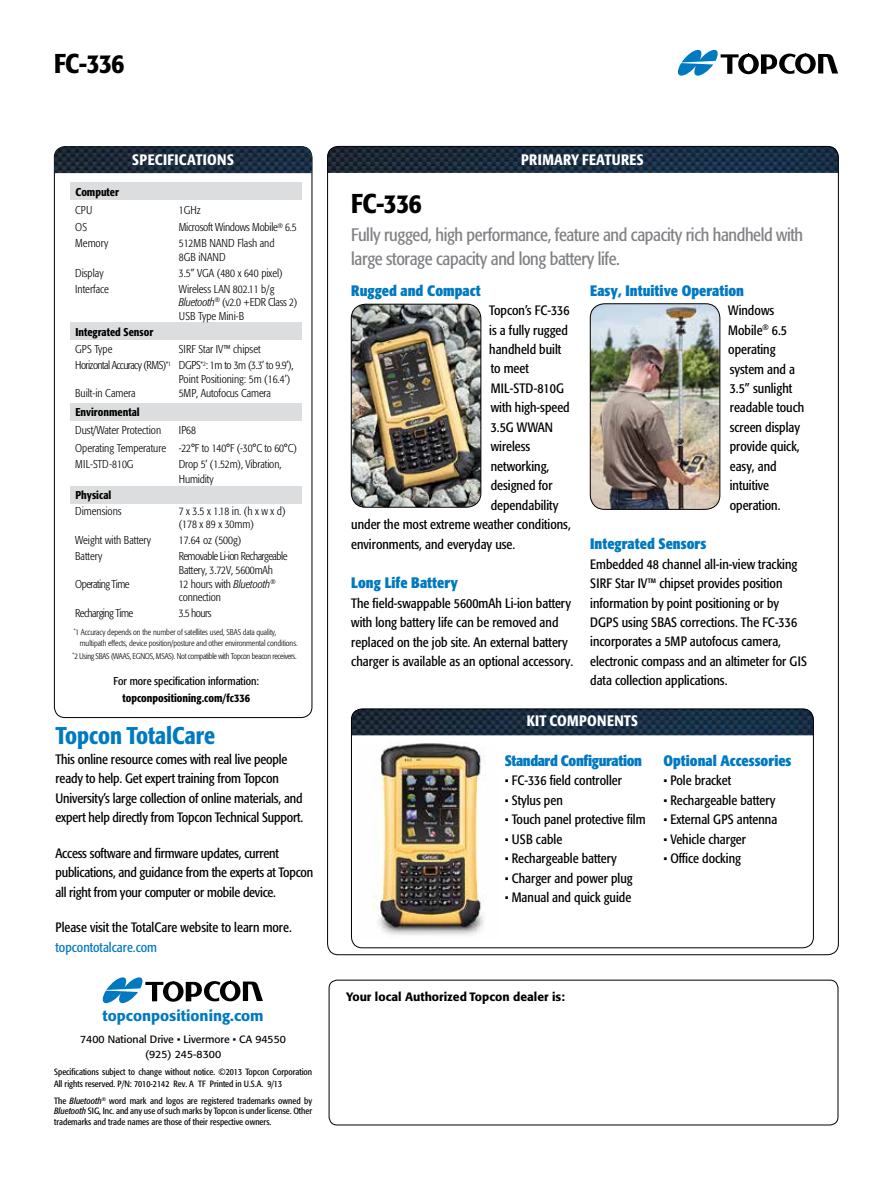
<style>
.page{position:relative;width:893px;height:1188px;background:#fff}
.page>*{position:absolute;margin:0;border:0;box-sizing:border-box;transform-origin:0 0}
.t1{font:500 condensed 27px "Formata Pro";letter-spacing:-.02em;color:#000}
.t2{font:500 condensed 24px "Formata Pro";color:#0079c1}
.t3{font:condensed 18px/24px "Formata Pro";letter-spacing:-.02em;color:#808285}
.t4{font:700 condensed 15px "Formata Pro";color:#0079c1}
.t5{font:500 condensed 15px "Formata Pro";letter-spacing:.02em;color:#fff}
.t6{font:500 15px "Formata Pro";color:#0079c1}
.t7{font:700 condensed 15px "Formata Pro";letter-spacing:-.025em;color:#0079c1}
.t8{font:condensed 13.5px/19.5px "Formata Pro";color:#000}
.t9{font:condensed 13.5px "Formata Pro";color:#0079c1}
.t10{font:500 12px "Formata Pro";color:#000}
.t11{font:300 condensed 11.25px/13.5px "Formata Pro";color:#000}
.t12{font:300 condensed 11.25px/13.5px "Formata Pro";letter-spacing:-.045em;color:#000}
.t13{font:500 condensed 11.25px "Formata Pro";color:#000}
.t14{font:300 condensed 11.25px/15.9px "Formata Pro";letter-spacing:-.03em;color:#000}
.t15{font:condensed 11.25px "Formata Pro";color:#000}
.t16{font:300 condensed 11.25px "Formata Pro";letter-spacing:-.02em;color:#000}
.t17{font:10.5px/15px "Formata Pro";color:#000;text-align:center}
.t18{font:condensed 9px/10.5px "Formata Pro";color:#000}
.t19{font:300 condensed 8.25px/10.5px "Formata Pro";letter-spacing:-.01em;color:#000}
.t20{font:300 condensed 8.25px "Formata Pro";letter-spacing:-.035em;color:#000}
.s1{font-style:italic}
</style>
<div class="page">
<svg style="left:678px;top:50px;width:160px;height:26px"></svg>
<div style="left:329px;top:980px;width:509px;height:145px;border:1px solid #000;border-radius:8px"></div>
<svg style="left:102px;top:977px;width:161px;height:26px"></svg>
<img style="left:54px;top:147px;width:258px;height:26px">
<img style="left:327px;top:146px;width:511px;height:27px">
<div style="left:70px;top:183px;width:231px;height:17px;background:#dcddde"></div>
<div style="left:70px;top:322px;width:231px;height:18px;background:#dcddde"></div>
<div style="left:70px;top:403px;width:231px;height:18px;background:#dcddde"></div>
<div style="left:70px;top:486px;width:231px;height:18px;background:#dcddde"></div>
<img style="left:351px;top:304px;width:130px;height:203px">
<div style="left:351px;top:304px;width:130px;height:203px;border:1px solid #000;border-radius:14px"></div>
<img style="left:590px;top:304px;width:130px;height:205px">
<div style="left:590px;top:304px;width:130px;height:206px;border:1px solid #000;border-radius:14px"></div>
<img style="left:351px;top:709px;width:463px;height:26px">
<div style="left:351px;top:709px;width:463px;height:239px;border:1px solid #000;border-radius:11px"></div>
<img style="left:372px;top:743px;width:113px;height:192px">
<h1 class="t1" style="left:54px;top:46px;width:72px">FC-336</h1>
<p class="t5" style="left:132px;top:150px;width:103px">SPECIFICATIONS</p>
<p class="t13" style="left:75px;top:184px;width:45px">Computer</p>
<p class="t11" style="left:75px;top:203px;width:19px">CPU</p>
<p class="t11" style="left:179px;top:203px;width:23px">1GHz</p>
<p class="t11" style="left:75px;top:221px;width:13px">OS</p>
<p class="t16" style="left:179px;top:220px;width:119px">Microsoft Windows Mobile<sup>®</sup> 6.5</p>
<p class="t11" style="left:75px;top:237px;width:35px">Memory</p>
<p class="t11" style="left:179px;top:237px;width:97px">512MB NAND Flash and<br>8GB iNAND</p>
<p class="t11" style="left:75px;top:266px;width:30px">Display</p>
<p class="t11" style="left:179px;top:266px;width:105px">3.5” VGA (480 x 640 pixel)</p>
<p class="t11" style="left:75px;top:282px;width:35px">Interface</p>
<p class="t11" style="left:179px;top:282px;width:120px">Wireless LAN 802.11 b/g<br><span class="s1">Bluetooth</span><sup>®</sup> (v2.0 +EDR Class 2)<br>USB Type Mini-B</p>
<p class="t13" style="left:75px;top:324px;width:79px">Integrated Sensor</p>
<p class="t11" style="left:75px;top:343px;width:39px">GPS Type</p>
<p class="t14" style="left:75px;top:341px;width:220px;text-indent:104px">SIRF Star IV™ chipset<br>Horizontal Accuracy (RMS)<sup>*1</sup> DGPS<sup>*2</sup>: 1m to 3m (3.3’ to 9.9’),</p>
<p class="t11" style="left:179px;top:372px;width:113px">Point Positioning: 5m (16.4’)</p>
<p class="t11" style="left:75px;top:386px;width:62px">Built-in Camera</p>
<p class="t11" style="left:179px;top:386px;width:94px">5MP, Autofocus Camera</p>
<p class="t13" style="left:75px;top:405px;width:66px">Environmental</p>
<p class="t11" style="left:75px;top:424px;width:87px">Dust/Water Protection</p>
<p class="t11" style="left:75px;top:421px;width:223px;line-height:17.9px;text-align:center">IP68<br>Operating Temperature -22°F to 140°F (-30°C to 60°C)</p>
<p class="t11" style="left:75px;top:457px;width:60px">MIL-STD-810G</p>
<p class="t11" style="left:179px;top:457px;width:104px;line-height:15px">Drop 5’ (1.52m), Vibration,<br>Humidity</p>
<p class="t13" style="left:75px;top:488px;width:37px">Physical</p>
<p class="t11" style="left:75px;top:504px;width:48px">Dimensions</p>
<p class="t11" style="left:179px;top:504px;width:108px">7 x 3.5 x 1.18 in. (h x w x d) (178 x 89 x 30mm)</p>
<p class="t11" style="left:75px;top:534px;width:77px">Weight with Battery</p>
<p class="t11" style="left:179px;top:534px;width:64px">17.64 oz (500g)</p>
<p class="t11" style="left:75px;top:550px;width:29px">Battery</p>
<p class="t12" style="left:179px;top:550px;width:110px">Removable Li-ion Rechargeable<br>Battery, 3.72V, 5600mAh</p>
<p class="t12" style="left:75px;top:577px;width:56px">Operating Time</p>
<p class="t11" style="left:179px;top:577px;width:98px">12 hours with <span class="s1">Bluetooth</span><sup>® </sup>connection</p>
<p class="t12" style="left:75px;top:606px;width:60px">Recharging Time</p>
<p class="t11" style="left:179px;top:606px;width:34px">3.5 hours</p>
<p class="t19" style="left:80px;top:627px;width:219px;text-indent:-6px"><sup>*</sup>1 Accuracy depends on the number of satellites used, SBAS data quality, multipath effects, device position/posture and other environmental conditions.</p>
<p class="t20" style="left:73px;top:651px;width:225px"><sup>*</sup>2 Using SBAS (WAAS, EGNOS, MSAS). Not compatible with Topcon beacon receivers.</p>
<p class="t15" style="left:114px;top:674px;width:147px">For more specification information:</p>
<p class="t13" style="left:122px;top:690px;width:129px">topconpositioning.com/fc336</p>
<h2 class="t2" style="left:55px;top:720px;width:161px">Topcon TotalCare</h2>
<p class="t8" style="left:55px;top:749px;width:249px">This online resource comes with real live people ready to help. Get expert training from Topcon University’s large collection of online materials, and expert help directly from Topcon Technical Support.</p>
<p class="t8" style="left:55px;top:843px;width:259px">Access software and firmware updates, current publications, and guidance from the experts at Topcon all right from your computer or mobile device.</p>
<p class="t8" style="left:55px;top:918px;width:238px">Please visit the TotalCare website to learn more.</p>
<p class="t9" style="left:55px;top:939px;width:103px">topcontotalcare.com</p>
<p class="t6" style="left:102px;top:1006px;width:163px">topconpositioning.com</p>
<p class="t17" style="left:80px;top:1032px;width:207px">7400 National Drive • Livermore • CA 94550 (925) 245-8300</p>
<p class="t18" style="left:54px;top:1066px;width:260px;line-height:12px">Specifications subject to change without notice. ©2013 Topcon Corporation<br>All rights reserved. P/N: 7010-2142 Rev. A TF Printed in U.S.A. 9/13</p>
<p class="t18" style="left:54px;top:1095px;width:260px;text-align:justify">The <span class="s1">Bluetooth</span><sup>®</sup> word mark and logos are registered trademarks owned by <span class="s1">Bluetooth</span> SIG, Inc. and any use of such marks by Topcon is under license. Other trademarks and trade names are those of their respective owners.</p>
<p class="t5" style="left:521px;top:150px;width:124px">PRIMARY FEATURES</p>
<h1 class="t1" style="left:351px;top:186px;width:72px">FC-336</h1>
<h3 class="t3" style="left:351px;top:222px;width:453px">Fully rugged, high performance, feature and capacity rich handheld with large storage capacity and long battery life.</h3>
<p class="t4" style="left:351px;top:281px;width:131px">Rugged and Compact</p>
<p class="t8" style="left:489px;top:300px;width:82px">Topcon’s FC-336</p>
<p class="t8" style="left:489px;top:320px;width:80px">is a fully rugged</p>
<p class="t8" style="left:489px;top:339px;width:73px">handheld built</p>
<p class="t8" style="left:491px;top:359px;width:39px">to meet</p>
<p class="t8" style="left:491px;top:378px;width:75px">MIL-STD-810G</p>
<p class="t8" style="left:491px;top:398px;width:80px">with high-speed</p>
<p class="t8" style="left:491px;top:417px;width:64px">3.5G WWAN</p>
<p class="t8" style="left:491px;top:437px;width:41px">wireless</p>
<p class="t8" style="left:491px;top:456px;width:60px">networking,</p>
<p class="t8" style="left:491px;top:476px;width:63px">designed for</p>
<p class="t8" style="left:491px;top:495px;width:69px">dependability</p>
<p class="t8" style="left:351px;top:515px;width:221px">under the most extreme weather conditions,</p>
<p class="t8" style="left:351px;top:534px;width:166px">environments, and everyday use.</p>
<p class="t4" style="left:351px;top:573px;width:108px">Long Life Battery</p>
<p class="t8" style="left:351px;top:593px;width:224px">The field-swappable 5600mAh Li-ion battery with long battery life can be removed and replaced on the job site. An external battery charger is available as an optional accessory.</p>
<p class="t4" style="left:590px;top:281px;width:155px">Easy, Intuitive Operation</p>
<p class="t8" style="left:728px;top:300px;width:77px">Windows<br>Mobile<sup>®</sup> 6.5 operating system and a<br>3.5” sunlight readable touch screen display provide quick, easy, and intuitive operation.</p>
<p class="t4" style="left:590px;top:534px;width:118px">Integrated Sensors</p>
<p class="t8" style="left:590px;top:554px;width:218px">Embedded 48 channel all-in-view tracking SIRF Star IV™ chipset provides position information by point positioning or by DGPS using SBAS corrections. The FC-336 incorporates a 5MP autofocus camera, electronic compass and an altimeter for GIS data collection applications.</p>
<p class="t5" style="left:527px;top:711px;width:113px">KIT COMPONENTS</p>
<p class="t7" style="left:505px;top:751px;width:139px">Standard Configuration</p>
<p class="t8" style="left:505px;top:771px;width:119px">• FC-336 field controller</p>
<p class="t8" style="left:505px;top:790px;width:60px">• Stylus pen</p>
<p class="t8" style="left:505px;top:810px;width:142px">• Touch panel protective film</p>
<p class="t8" style="left:505px;top:829px;width:59px">• USB cable</p>
<p class="t8" style="left:505px;top:849px;width:114px">• Rechargeable battery</p>
<p class="t8" style="left:505px;top:868px;width:130px">• Charger and power plug</p>
<p class="t8" style="left:505px;top:888px;width:128px">• Manual and quick guide</p>
<p class="t4" style="left:663px;top:751px;width:130px">Optional Accessories</p>
<p class="t8" style="left:663px;top:771px;width:69px">• Pole bracket</p>
<p class="t8" style="left:663px;top:790px;width:114px">• Rechargeable battery</p>
<p class="t8" style="left:663px;top:810px;width:115px">• External GPS antenna</p>
<p class="t8" style="left:663px;top:829px;width:84px">• Vehicle charger</p>
<p class="t8" style="left:663px;top:848px;width:79px">• Office docking</p>
<p class="t10" style="left:346px;top:989px;width:220px">Your local Authorized Topcon dealer is:</p>
</div>
